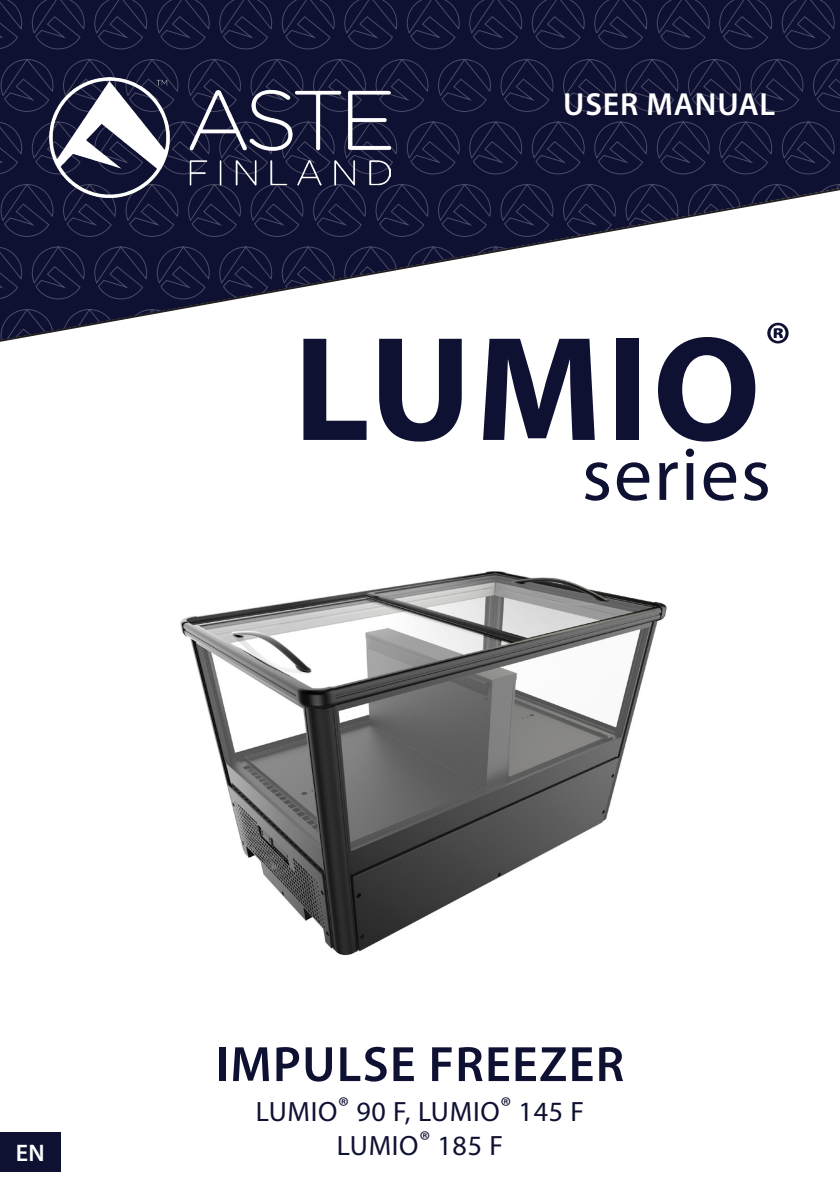
<style>
.page{position:relative;width:840px;height:1191px;background:#fff}
.page>*{position:absolute;margin:0;border:0;box-sizing:border-box;transform-origin:0 0}
._01_Name_Text{font:700 150px "Myriad Pro";letter-spacing:.025em;color:#0f1133}
._011_Series_Text{font:76px "Myriad Pro";letter-spacing:.025em;color:#0f1133}
._01_Name_Text-2{font:700 60px "Myriad Pro";color:#0f1133}
._012_Cooler_Text{font:600 50px "Myriad Pro";letter-spacing:.025em;color:#0f1133}
._014_User_Manual_Tex{font:600 32px "Myriad Pro";letter-spacing:.025em;color:#fff}
._013_Model_Text{font:28px/34px "Myriad Pro";letter-spacing:.025em;color:#0f1133;text-align:center}
.t1{font:600 24px "Myriad Pro";color:#fff}
</style>
<div class="page">
<svg style="left:0;top:0;width:839px;height:137px;background:#131537"></svg>
<div style="left:0;top:1132px;width:61px;height:39px;background:#0f1133"></div>
<img style="left:180px;top:571px;width:487px;height:385px">
<img style="left:50px;top:78px;width:340px;height:59px">
<svg style="left:0;top:137px;width:839px;height:205px"></svg>
<p class="_014_User_Manual_Tex" style="left:563px;top:84px;width:213px">USER MANUAL</p>
<p class="_01_Name_Text" style="left:293px;top:291px;width:468px">LUMIO</p>
<p class="_01_Name_Text-2" style="left:763px;top:304px;width:29px">®</p>
<p class="_011_Series_Text" style="left:581px;top:427px;width:190px">series</p>
<p class="t1" style="left:16px;top:1137px;width:31px">EN</p>
<p class="_012_Cooler_Text" style="left:216px;top:1032px;width:409px">IMPULSE FREEZER</p>
<p class="_013_Model_Text" style="left:256px;top:1093px;width:329px">LUMIO<sup>®</sup> 90 F, LUMIO<sup>®</sup> 145 F<br>LUMIO<sup>®</sup> 185 F</p>
</div>
